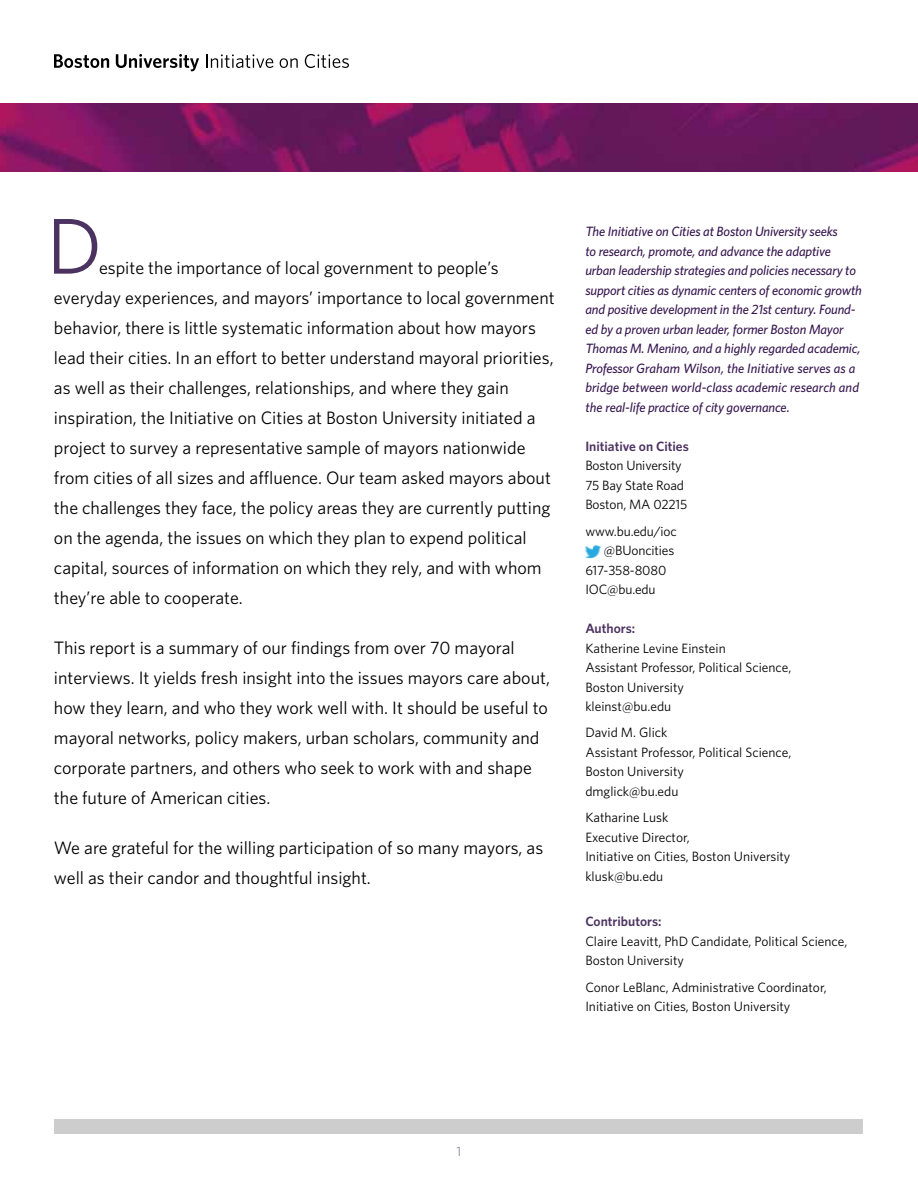
<style>
.page{position:relative;width:918px;height:1188px;background:#fff}
.page>*{position:absolute;margin:0;border:0;box-sizing:border-box;transform-origin:0 0}
.t1{font:79.2px "Whitney";color:#4b3260}
.t2{font:18px/30px "Whitney";color:#000}
.t3{font:13.5px/19.5px "Whitney";color:#000}
.t4{font:italic 500 13.5px/19.5px "Whitney";letter-spacing:-.015em;color:#371750}
.t5{font:600 13.5px "Whitney";color:#4b3260}
.t6{font:300 13.5px "Whitney";color:#715d80}
</style>
<div class="page">
<svg style="left:54px;top:54px;width:55px;height:14px"></svg>
<svg style="left:116px;top:54px;width:83px;height:17px"></svg>
<svg style="left:206px;top:54px;width:67px;height:14px"></svg>
<svg style="left:280px;top:58px;width:18px;height:10px"></svg>
<svg style="left:305px;top:54px;width:44px;height:14px"></svg>
<div style="left:54px;top:1119px;width:809px;height:15px;background:#cdcdcd"></div>
<img style="left:0;top:104px;width:918px;height:67px">
<img style="left:585px;top:545px;width:16px;height:13px">
<h1 class="t1" style="left:47px;top:194px;width:57px">D</h1>
<p class="t2" style="left:54px;top:252px;width:502px;text-indent:45px">espite the importance of local government to people’s everyday experiences, and mayors’ importance to local government behavior, there is little systematic information about how mayors lead their cities. In an effort to better understand mayoral priorities, as well as their challenges, relationships, and where they gain inspiration, the Initiative on Cities at Boston University initiated a project to survey a representative sample of mayors nationwide from cities of all sizes and affluence. Our team asked mayors about the challenges they face, the policy areas they are currently putting on the agenda, the issues on which they plan to expend political capital, sources of information on which they rely, and with whom they’re able to cooperate.</p>
<p class="t2" style="left:54px;top:632px;width:498px">This report is a summary of our findings from over 70 mayoral interviews. It yields fresh insight into the issues mayors care about, how they learn, and who they work well with. It should be useful to mayoral networks, policy makers, urban scholars, community and corporate partners, and others who seek to work with and shape the future of American cities.</p>
<p class="t2" style="left:54px;top:833px;width:491px">We are grateful for the willing participation of so many mayors, as well as their candor and thoughtful insight.</p>
<p class="t4" style="left:585px;top:222px;width:278px">The Initiative on Cities at Boston University seeks<br>to research, promote, and advance the adaptive urban leadership strategies and policies necessary to support cities as dynamic centers of economic growth and positive development in the 21st century. Found&shy;ed by a proven urban leader, former Boston Mayor Thomas M. Menino, and a highly regarded academic, Professor Graham Wilson, the Initiative serves as a bridge between world-class academic research and the real-life practice of city governance.</p>
<p class="t5" style="left:585px;top:437px;width:105px">Initiative on Cities</p>
<p class="t3" style="left:585px;top:456px;width:104px">Boston University<br>75 Bay State Road<br>Boston, MA 02215</p>
<p class="t3" style="left:585px;top:521px;width:93px">www.bu.edu/ioc</p>
<p class="t3" style="left:604px;top:540px;width:72px">@BUoncities</p>
<p class="t3" style="left:585px;top:560px;width:83px">617-358-8080</p>
<p class="t3" style="left:585px;top:579px;width:72px">IOC@bu.edu</p>
<p class="t5" style="left:585px;top:620px;width:51px">Authors:</p>
<p class="t3" style="left:585px;top:638px;width:207px">Katherine Levine Einstein<br>Assistant Professor, Political Science,<br>Boston University<br>kleinst@bu.edu</p>
<p class="t3" style="left:585px;top:723px;width:207px">David M. Glick<br>Assistant Professor, Political Science,<br>Boston University<br>dmglick@bu.edu</p>
<p class="t3" style="left:585px;top:807px;width:207px">Katharine Lusk<br>Executive Director,<br>Initiative on Cities, Boston University klusk@bu.edu</p>
<p class="t5" style="left:585px;top:913px;width:78px">Contributors:</p>
<p class="t3" style="left:585px;top:931px;width:263px">Claire Leavitt, PhD Candidate, Political Science,<br>Boston University</p>
<p class="t3" style="left:585px;top:977px;width:243px">Conor LeBlanc, Administrative Coordinator,<br>Initiative on Cities, Boston University</p>
<p class="t6" style="left:457px;top:1143px;width:6px">1</p>
</div>
